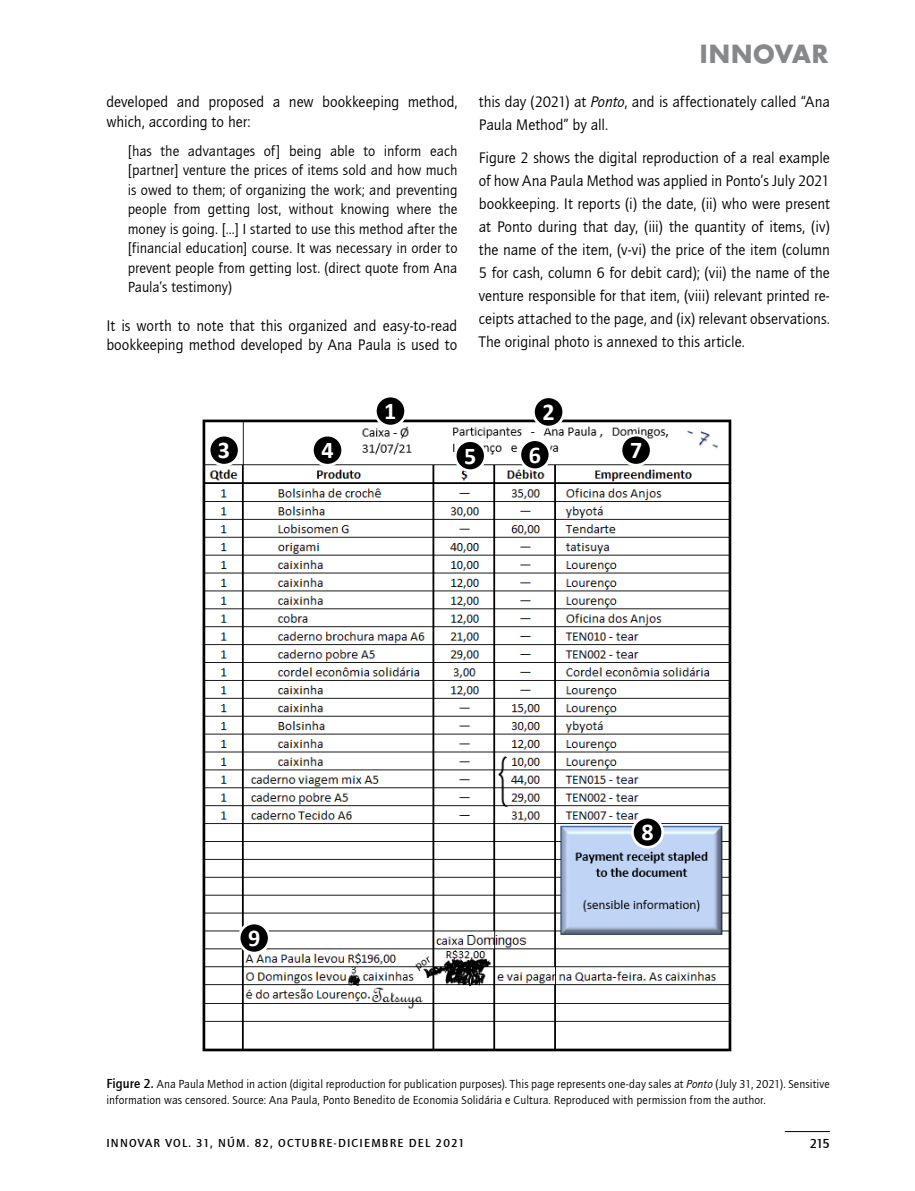
<style>
.page{position:relative;width:915px;height:1191px;background:#fff}
.page>*{position:absolute;margin:0;border:0;box-sizing:border-box;transform-origin:0 0}
.t1{font:700 27.3px "Futura TEE";letter-spacing:.005em;color:#87888a}
.t2{font:700 24.15px "Calibri";color:#fff}
.t3{font:700 24px "Calibri";color:#fff}
._1_texto_INGLéS{font:15.75px/23.1px "Quay Sans ITCTT Book";color:#000}
._14_CITAtexto{font:15px/19.5px "Quay Sans ITCTT Book";color:#000;text-align:justify}
.t4{font:13.5px "Quay Sans Md ITCTT";color:#000}
._16_TABLASgraficosFI{font:12px/16.5px "Quay Sans ITCTT Book";letter-spacing:.01em;color:#000}
.t5{font:12px "Quay Sans Md ITCTT";letter-spacing:.1em;color:#000}
.s1{font-style:italic}
.s2{font-family:"Quay Sans Md ITCTT";font-size:13.5px}
</style>
<div class="page">
<hr style="left:784px;top:1131px;width:45px;height:1px;background:#000">
<img style="left:202px;top:419px;width:530px;height:633px">
<div style="left:375px;top:396px;width:30px;height:30px;background:#000;border-radius:50%"></div>
<div style="left:374px;top:395px;width:33px;height:32px;border:3px solid #fff;border-radius:50%"></div>
<div style="left:533px;top:397px;width:30px;height:30px;background:#000;border-radius:50%"></div>
<div style="left:532px;top:395px;width:33px;height:33px;border:3px solid #fff;border-radius:50%"></div>
<div style="left:209px;top:435px;width:30px;height:30px;background:#000;border-radius:50%"></div>
<div style="left:208px;top:434px;width:32px;height:32px;border:3px solid #fff;border-radius:50%"></div>
<div style="left:312px;top:435px;width:30px;height:30px;background:#000;border-radius:50%"></div>
<div style="left:311px;top:434px;width:33px;height:32px;border:3px solid #fff;border-radius:50%"></div>
<div style="left:455px;top:440px;width:30px;height:31px;background:#000;border-radius:50%"></div>
<div style="left:453px;top:439px;width:33px;height:33px;border:3px solid #fff;border-radius:50%"></div>
<div style="left:519px;top:440px;width:30px;height:30px;background:#000;border-radius:50%"></div>
<div style="left:518px;top:438px;width:33px;height:33px;border:3px solid #fff;border-radius:50%"></div>
<div style="left:620px;top:435px;width:31px;height:30px;background:#000;border-radius:50%"></div>
<div style="left:619px;top:434px;width:33px;height:32px;border:3px solid #fff;border-radius:50%"></div>
<div style="left:632px;top:817px;width:30px;height:30px;background:#000;border-radius:50%"></div>
<div style="left:631px;top:816px;width:32px;height:32px;border:3px solid #fff;border-radius:50%"></div>
<div style="left:239px;top:923px;width:30px;height:30px;background:#000;border-radius:50%"></div>
<div style="left:238px;top:921px;width:32px;height:33px;border:3px solid #fff;border-radius:50%"></div>
<p class="_1_texto_INGLéS" style="left:106px;top:93px;width:352px;line-height:19.5px">developed and proposed a new bookkeeping method, which, according to her:</p>
<p class="_14_CITAtexto" style="left:128px;top:141px;width:331px">[has the advantages of] being able to inform each [partner] venture the prices of items sold and how much is owed to them; of organizing the work; and preventing people from getting lost, without knowing where the money is going. [...] I started to use this method after the [financial education] course. It was necessary in order to prevent people from getting lost. (direct quote from Ana Paula’s testimony)</p>
<p class="_1_texto_INGLéS" style="left:106px;top:316px;width:352px;line-height:19.5px">It is worth to note that this organized and easy-to-read bookkeeping method developed by Ana Paula is used to</p>
<h1 class="t1" style="left:699px;top:37px;width:130px">INNOVAR</h1>
<p class="_1_texto_INGLéS" style="left:478px;top:91px;width:352px">this day (2021) at <span class="s1">Ponto</span>, and is affectionately called “Ana<br>Paula Method” by all.</p>
<p class="_1_texto_INGLéS" style="left:478px;top:147px;width:352px;text-align:justify">Figure 2 shows the digital reproduction of a real example of how Ana Paula Method was applied in Ponto’s July 2021 bookkeeping. It reports (i) the date, (ii) who were present at Ponto during that day, (iii) the quantity of items, (iv) the name of the item, (v-vi) the price of the item (column 5 for cash, column 6 for debit card); (vii) the name of the venture responsible for that item, (viii) relevant printed re&shy;ceipts attached to the page, and (ix) relevant observations.<br>The original photo is annexed to this article.</p>
<p class="t2" style="left:384px;top:394px;width:14px">1</p>
<p class="t2" style="left:542px;top:395px;width:14px">2</p>
<p class="t3" style="left:218px;top:433px;width:14px">3</p>
<p class="t3" style="left:321px;top:433px;width:14px">4</p>
<p class="t3" style="left:464px;top:439px;width:14px">5</p>
<p class="t3" style="left:528px;top:438px;width:14px">6</p>
<p class="t3" style="left:629px;top:433px;width:14px">7</p>
<p class="t3" style="left:248px;top:921px;width:14px">9</p>
<p class="t3" style="left:641px;top:815px;width:14px">8</p>
<p class="_16_TABLASgraficosFI" style="left:106px;top:1075px;width:724px"><span class="s2">Figure 2.</span> Ana Paula Method in action (digital reproduction for publication purposes). This page represents one-day sales at <span class="s1">Ponto</span> (July 31, 2021). Sensitive information was censored. Source: Ana Paula, Ponto Benedito de Economia Solidária e Cultura. Reproduced with permission from the author.</p>
<p class="t5" style="left:106px;top:1136px;width:359px">INNOVAR VOL. 31, NÚM. 82, OCTUBRE-DICIEMBRE DEL 2021</p>
<p class="t4" style="left:809px;top:1136px;width:22px">215</p>
</div>
